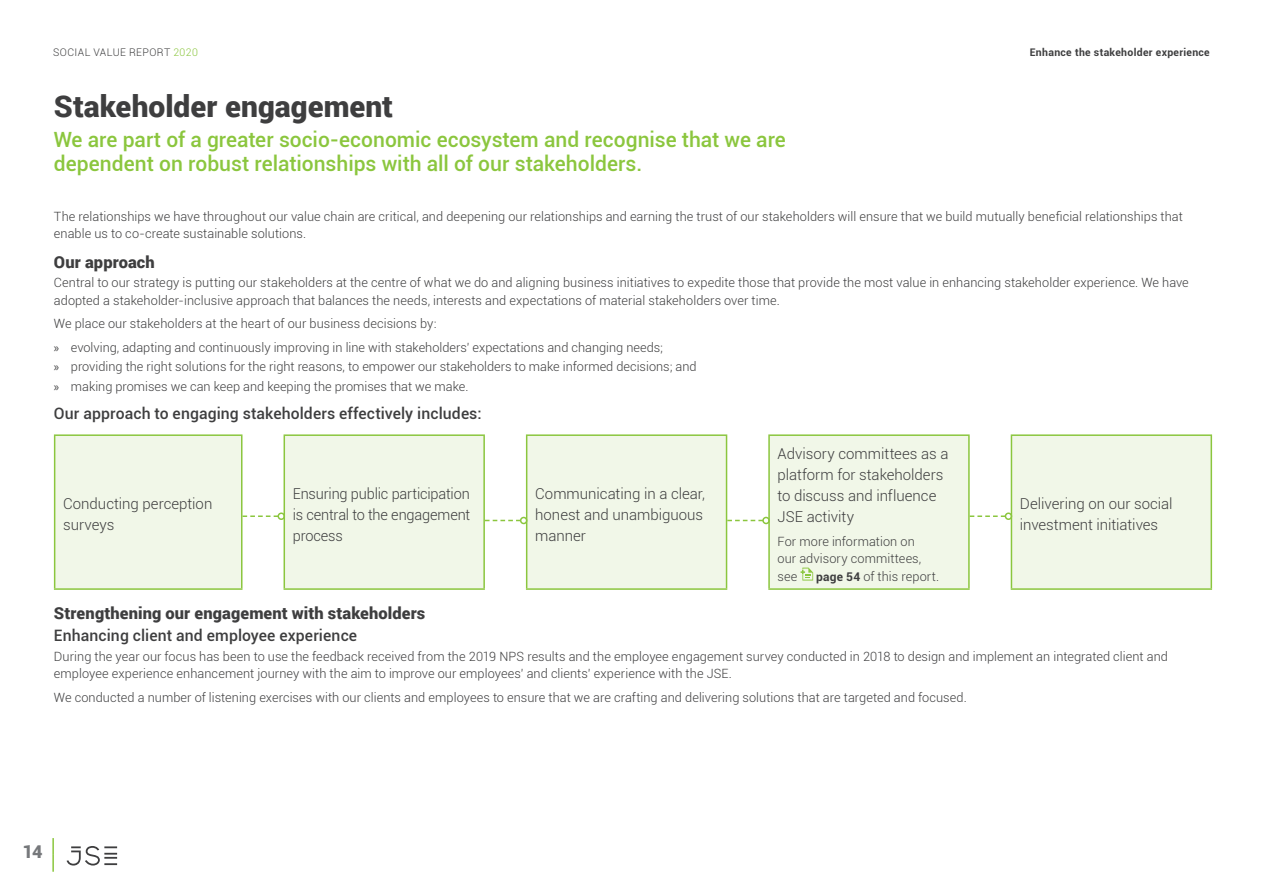
<style>
.page{position:relative;width:1263px;height:893px;background:#fff}
.page>*{position:absolute;margin:0;border:0;box-sizing:border-box;transform-origin:0 0}
.t1{font:900 30px "Roboto";color:#3e3e3f}
.t2{font:500 21px/24px "Roboto";color:#8bc63e}
.t3{font:900 18px "Roboto";color:#76787b}
.t4{font:900 16.5px "Roboto";letter-spacing:.005em;color:#3e3e3f}
.t5{font:500 15.75px "Roboto";letter-spacing:.005em;color:#3e3e3f}
.t6{font:300 15px/21px "Roboto";letter-spacing:-.005em;color:#3e3e3f}
.t7{font:300 12.75px/17.2px "Roboto";letter-spacing:.005em;color:#3e3e3f}
.t8{font:700 10.5px "Roboto";letter-spacing:.03em;color:#3e3e3f}
.t9{font:300 10.5px "Roboto";letter-spacing:.04em;color:#3e3e3f}
.s1{color:#8bc63e}
.s2{font-family:"Myriad Pro";font-weight:400}
.s3{font-weight:700;font-size:12px}
</style>
<div class="page">
<svg style="left:52px;top:838px;width:2px;height:34px"></svg>
<svg style="left:67px;top:846px;width:50px;height:19px"></svg>
<svg style="left:55px;top:435px;width:1155px;height:154px;background:#f2f7ea"></svg>
<hr style="left:526px;top:434px;width:201px;height:2px;background:#8bc63e">
<hr style="left:526px;top:436px;width:1px;height:152px;background:#8bc63e">
<hr style="left:726px;top:436px;width:1px;height:152px;background:#8bc63e">
<hr style="left:526px;top:588px;width:201px;height:2px;background:#8bc63e">
<hr style="left:54px;top:434px;width:188px;height:2px;background:#8bc63e">
<hr style="left:54px;top:436px;width:1px;height:152px;background:#8bc63e">
<hr style="left:241px;top:436px;width:1px;height:152px;background:#8bc63e">
<hr style="left:54px;top:588px;width:188px;height:2px;background:#8bc63e">
<hr style="left:284px;top:434px;width:201px;height:2px;background:#8bc63e">
<hr style="left:284px;top:436px;width:1px;height:152px;background:#8bc63e">
<hr style="left:483px;top:436px;width:2px;height:152px;background:#8bc63e">
<hr style="left:284px;top:588px;width:201px;height:2px;background:#8bc63e">
<hr style="left:768px;top:434px;width:202px;height:2px;background:#8bc63e">
<hr style="left:768px;top:436px;width:2px;height:152px;background:#8bc63e">
<hr style="left:968px;top:436px;width:2px;height:152px;background:#8bc63e">
<hr style="left:768px;top:588px;width:202px;height:2px;background:#8bc63e">
<hr style="left:1011px;top:434px;width:201px;height:2px;background:#8bc63e">
<hr style="left:1011px;top:436px;width:1px;height:152px;background:#8bc63e">
<hr style="left:1210px;top:436px;width:2px;height:152px;background:#8bc63e">
<hr style="left:1011px;top:588px;width:201px;height:2px;background:#8bc63e">
<svg style="left:242px;top:515px;width:36px;height:2px"></svg>
<div style="left:278px;top:512px;width:7px;height:8px;border:2px solid #8bc63e;border-radius:50%"></div>
<svg style="left:485px;top:520px;width:35px;height:1px"></svg>
<div style="left:520px;top:517px;width:7px;height:7px;border:2px solid #8bc63e;border-radius:50%"></div>
<svg style="left:727px;top:520px;width:35px;height:1px"></svg>
<div style="left:762px;top:517px;width:8px;height:7px;border:2px solid #8bc63e;border-radius:50%"></div>
<svg style="left:800px;top:568px;width:13px;height:13px"></svg>
<svg style="left:970px;top:515px;width:35px;height:2px"></svg>
<div style="left:1005px;top:512px;width:7px;height:8px;border:2px solid #8bc63e;border-radius:50%"></div>
<p class="t9" style="left:53px;top:45px;width:146px">SOCIAL VALUE REPORT <span class="s1">2020</span></p>
<p class="t8" style="left:1030px;top:45px;width:182px">Enhance the stakeholder experience</p>
<h1 class="t1" style="left:54px;top:85px;width:341px">Stakeholder engagement</h1>
<h2 class="t2" style="left:54px;top:127px;width:733px">We are part of a greater socio-economic ecosystem and recognise that we are dependent on robust relationships with all of our stakeholders.</h2>
<p class="t7" style="left:54px;top:208px;width:1130px">The relationships we have throughout our value chain are critical, and deepening our relationships and earning the trust of our stakeholders will ensure that we build mutually beneficial relationships that enable us to co-create sustainable solutions.</p>
<p class="t4" style="left:54px;top:250px;width:102px">Our approach</p>
<p class="t7" style="left:54px;top:274px;width:1136px">Central to our strategy is putting our stakeholders at the centre of what we do and aligning business initiatives to expedite those that provide the most value in enhancing stakeholder experience. We have adopted a stakeholder-inclusive approach that balances the needs, interests and expectations of material stakeholders over time.</p>
<p class="t7" style="left:54px;top:311px;width:611px;line-height:23.7px">We place our stakeholders at the heart of our business decisions by:<br><span class="s2">»</span> evolving, adapting and continuously improving in line with stakeholders' expectations and changing needs;</p>
<p class="t7" style="left:54px;top:357px;width:644px;line-height:19.4px"><span class="s2">»</span> providing the right solutions for the right reasons, to empower our stakeholders to make informed decisions; and <span class="s2">»</span> making promises we can keep and keeping the promises that we make.</p>
<p class="t5" style="left:54px;top:402px;width:429px">Our approach to engaging stakeholders effectively includes:</p>
<p class="t6" style="left:63px;top:493px;width:151px">Conducting perception surveys</p>
<p class="t6" style="left:293px;top:483px;width:179px;text-align:justify">Ensuring public participation is central to the engagement process</p>
<p class="t6" style="left:535px;top:483px;width:171px">Communicating in a clear, honest and unambiguous manner</p>
<p class="t6" style="left:777px;top:443px;width:172px">Advisory committees as a platform for stakeholders to discuss and influence<br>JSE activity</p>
<p class="t7" style="left:777px;top:532px;width:145px">For more information on our advisory committees, see</p>
<p class="t7" style="left:816px;top:567px;width:124px"><span class="s3">page 54</span> of this report.</p>
<p class="t6" style="left:1020px;top:493px;width:154px">Delivering on our social investment initiatives</p>
<p class="t4" style="left:54px;top:602px;width:373px">Strengthening our engagement with stakeholders</p>
<p class="t5" style="left:54px;top:625px;width:305px">Enhancing client and employee experience</p>
<p class="t7" style="left:54px;top:647px;width:1115px">During the year our focus has been to use the feedback received from the 2019 NPS results and the employee engagement survey conducted in 2018 to design and implement an integrated client and employee experience enhancement journey with the aim to improve our employees' and clients’ experience with the JSE.</p>
<p class="t7" style="left:54px;top:688px;width:914px">We conducted a number of listening exercises with our clients and employees to ensure that we are crafting and delivering solutions that are targeted and focused.</p>
<h3 class="t3" style="left:23px;top:839px;width:21px">14</h3>
</div>
